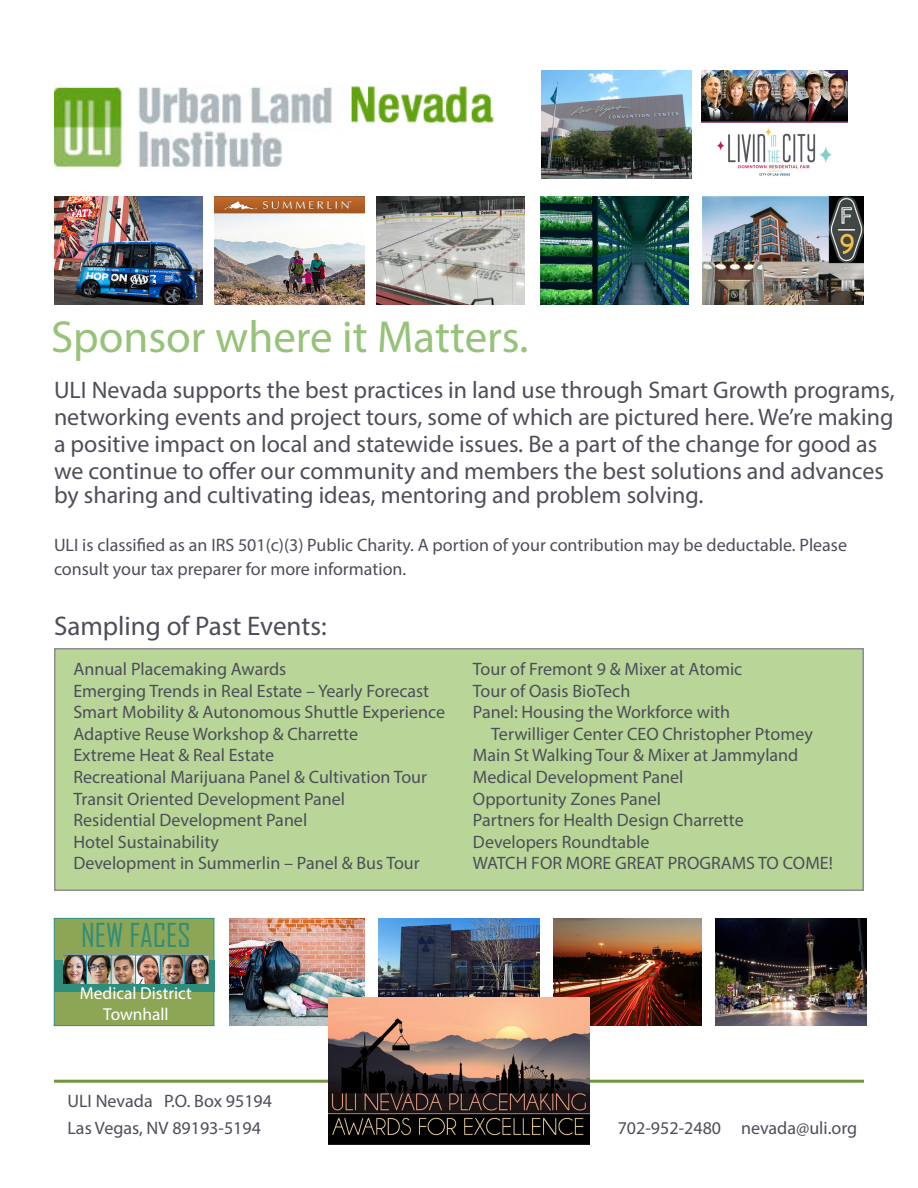
<style>
.page{position:relative;width:918px;height:1188px;background:#fff}
.page>*{position:absolute;margin:0;border:0;box-sizing:border-box;transform-origin:0 0}
.t1{font:45px "Myriad Pro";color:#96c27a}
.t2{font:31.5px "Agency FB";color:#2f8d7b}
.t3{font:27px "Myriad Pro";color:#4d4e59}
.t4{font:24px/27px "Myriad Pro";color:#4d4e59}
.t5{font:18px/21.6px "Myriad Pro";color:#4d4e59}
.t6{font:17.4px/20.9px "Myriad Pro";color:#fff;text-align:center}
</style>
<div class="page">
<img style="left:54px;top:85px;width:440px;height:85px">
<img style="left:716px;top:918px;width:151px;height:108px">
<img style="left:554px;top:918px;width:148px;height:108px">
<img style="left:230px;top:919px;width:134px;height:106px">
<img style="left:376px;top:196px;width:149px;height:108px">
<img style="left:541px;top:70px;width:151px;height:108px">
<img style="left:702px;top:196px;width:162px;height:108px">
<img style="left:540px;top:196px;width:148px;height:108px">
<img style="left:702px;top:70px;width:145px;height:106px">
<img style="left:54px;top:196px;width:148px;height:108px">
<img style="left:214px;top:196px;width:150px;height:108px">
<img style="left:378px;top:918px;width:162px;height:80px">
<div style="left:54px;top:918px;width:160px;height:108px;background:#8ca656;border:1px solid #2f8d7b"></div>
<div style="left:54px;top:960px;width:160px;height:32px;background:#2f8d7b"></div>
<img style="left:63px;top:954px;width:146px;height:29px">
<hr style="left:54px;top:1080px;width:810px;height:3px;background:#73943c">
<img style="left:328px;top:998px;width:262px;height:147px">
<div style="left:54px;top:648px;width:810px;height:243px;background:#b9d698"></div>
<p class="t1" style="left:51px;top:309px;width:479px">Sponsor where it Matters.</p>
<p class="t4" style="left:54px;top:376px;width:842px">ULI Nevada supports the best practices in land use through Smart Growth programs, networking events and project tours, some of which are pictured here. We’re making a positive impact on local and statewide issues. Be a part of the change for good as we continue to offer our community and members the best solutions and advances</p>
<p class="t4" style="left:54px;top:481px;width:651px">by sharing and cultivating ideas, mentoring and problem solving.</p>
<p class="t5" style="left:54px;top:532px;width:795px;line-height:24px">ULI is classified as an IRS 501(c)(3) Public Charity. A portion of your contribution may be deductable. Please consult your tax preparer for more information.</p>
<p class="t3" style="left:54px;top:610px;width:274px">Sampling of Past Events:</p>
<p class="t5" style="left:73px;top:658px;width:214px">Annual Placemaking Awards</p>
<p class="t5" style="left:73px;top:679px;width:357px">Emerging Trends in Real Estate – Yearly Forecast</p>
<p class="t5" style="left:73px;top:701px;width:373px">Smart Mobility &amp; Autonomous Shuttle Experience</p>
<p class="t5" style="left:73px;top:723px;width:286px">Adaptive Reuse Workshop &amp; Charrette</p>
<p class="t5" style="left:73px;top:744px;width:355px">Extreme Heat &amp; Real Estate<br>Recreational Marijuana Panel &amp; Cultivation Tour</p>
<p class="t5" style="left:73px;top:787px;width:273px">Transit Oriented Development Panel</p>
<p class="t5" style="left:73px;top:809px;width:235px">Residential Development Panel</p>
<p class="t5" style="left:73px;top:831px;width:147px">Hotel Sustainability</p>
<p class="t5" style="left:73px;top:852px;width:348px">Development in Summerlin – Panel &amp; Bus Tour</p>
<p class="t2" style="left:81px;top:916px;width:111px">NEW FACES</p>
<p class="t6" style="left:80px;top:983px;width:114px">Medical District<br>Townhall</p>
<p class="t5" style="left:473px;top:658px;width:271px">Tour of Fremont 9 &amp; Mixer at Atomic</p>
<p class="t5" style="left:473px;top:679px;width:159px">Tour of Oasis BioTech</p>
<p class="t5" style="left:491px;top:701px;width:323px;text-indent:-18px">Panel: Housing the Workforce with<br>Terwilliger Center CEO Christopher Ptomey</p>
<p class="t5" style="left:473px;top:744px;width:327px">Main St Walking Tour &amp; Mixer at Jammyland</p>
<p class="t5" style="left:473px;top:766px;width:212px">Medical Development Panel</p>
<p class="t5" style="left:473px;top:787px;width:190px">Opportunity Zones Panel</p>
<p class="t5" style="left:473px;top:809px;width:272px">Partners for Health Design Charrette</p>
<p class="t5" style="left:473px;top:831px;width:361px">Developers Roundtable<br>WATCH FOR MORE GREAT PROGRAMS TO COME!</p>
<p class="t5" style="left:68px;top:1090px;width:206px">ULI Nevada P.O. Box 95194</p>
<p class="t5" style="left:68px;top:1117px;width:195px">Las Vegas, NV 89193-5194</p>
<p class="t5" style="left:618px;top:1117px;width:241px">702-952-2480 nevada@uli.org</p>
</div>
